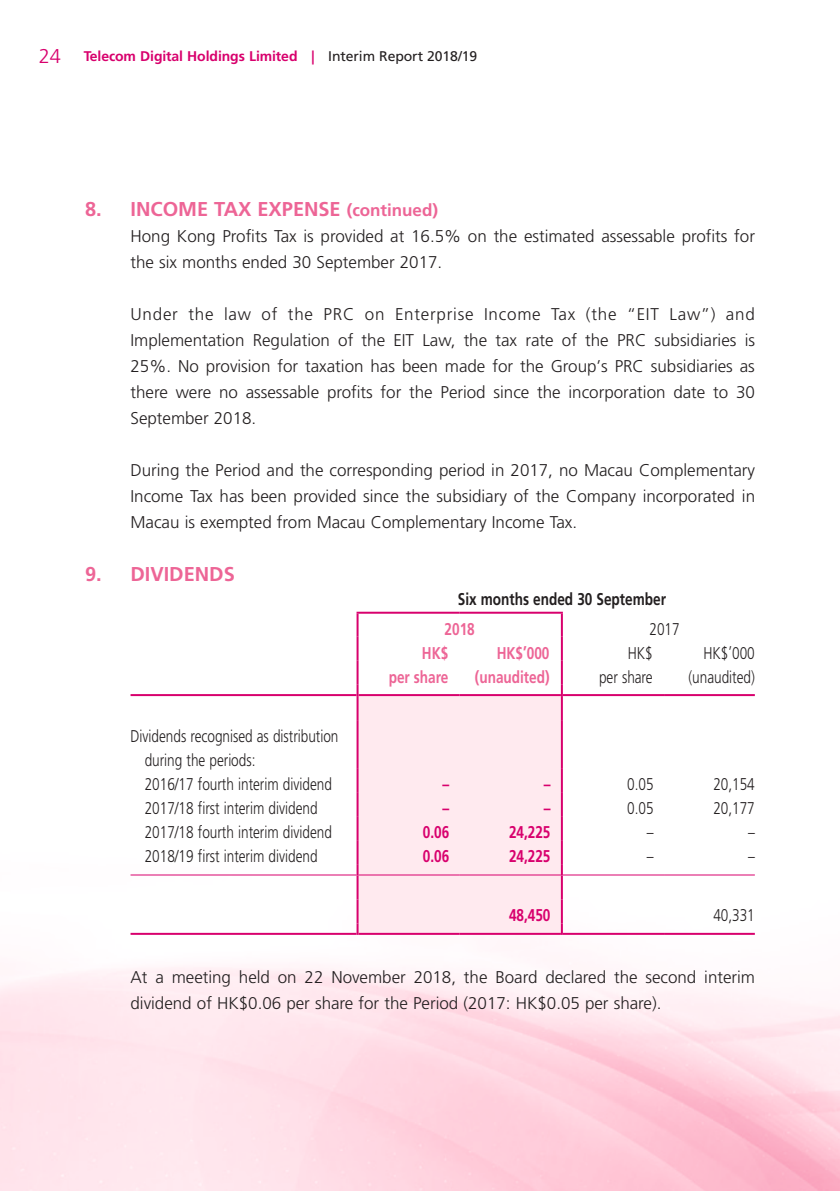
<style>
.page{position:relative;width:840px;height:1191px;background:#fff}
.page>*{position:absolute;margin:0;border:0;box-sizing:border-box;transform-origin:0 0}
.Heading_3{font:700 20px "Frutiger LT Std";color:#ed6596}
.Body_Text{font:300 17px/26px "Frutiger LT Std";color:#231f20}
.Body_Text-2{font:300 17px/24px "Frutiger LT Std";color:#231f20;scale:.8 1}
.Body_Text-3{font:700 17px "Frutiger LT Std";color:#ed6596;scale:.8 1}
.Body_Text-4{font:700 17px "Frutiger LT Std";color:#d8006d;scale:.8 1}
.Body_Text-5{font:700 17px "Frutiger LT Std";color:#231f20;scale:.8 1}
.t1{font:700 14px "Frutiger LT Std";letter-spacing:-.005em;color:#d8006d}
.s1{font-weight:300;font-size:20px}
.s2{font-weight:400;color:#231f20}
.s3{font-size:17px}
</style>
<div class="page">
<img style="left:0;top:611px;width:839px;height:580px">
<div style="left:358px;top:696px;width:202px;height:237px;background:#ffeaef"></div>
<hr style="left:356px;top:696px;width:2px;height:24px;background:#d8006d">
<hr style="left:356px;top:720px;width:2px;height:48px;background:#d8006d">
<hr style="left:356px;top:768px;width:2px;height:24px;background:#d8006d">
<hr style="left:356px;top:792px;width:2px;height:24px;background:#d8006d">
<hr style="left:356px;top:816px;width:2px;height:24px;background:#d8006d">
<hr style="left:356px;top:840px;width:2px;height:24px;background:#d8006d">
<hr style="left:356px;top:875px;width:2px;height:24px;background:#d8006d">
<hr style="left:356px;top:899px;width:2px;height:24px;background:#d8006d">
<hr style="left:560px;top:696px;width:2px;height:24px;background:#d8006d">
<hr style="left:560px;top:720px;width:2px;height:48px;background:#d8006d">
<hr style="left:560px;top:768px;width:2px;height:24px;background:#d8006d">
<hr style="left:560px;top:792px;width:2px;height:24px;background:#d8006d">
<hr style="left:560px;top:816px;width:2px;height:24px;background:#d8006d">
<hr style="left:560px;top:840px;width:2px;height:24px;background:#d8006d">
<svg style="left:560px;top:864px;width:2px;height:11px"></svg>
<hr style="left:560px;top:875px;width:2px;height:24px;background:#d8006d">
<hr style="left:560px;top:899px;width:2px;height:24px;background:#d8006d">
<svg style="left:356px;top:923px;width:2px;height:12px"></svg>
<svg style="left:560px;top:923px;width:2px;height:12px"></svg>
<svg style="left:356px;top:864px;width:2px;height:11px"></svg>
<hr style="left:356px;top:613px;width:2px;height:23px;background:#d8006d">
<hr style="left:560px;top:613px;width:2px;height:23px;background:#d8006d">
<hr style="left:356px;top:636px;width:2px;height:24px;background:#d8006d">
<hr style="left:356px;top:660px;width:2px;height:24px;background:#d8006d">
<hr style="left:356px;top:611px;width:103px;height:2px;background:#d8006d">
<hr style="left:459px;top:611px;width:103px;height:2px;background:#d8006d">
<hr style="left:560px;top:636px;width:2px;height:24px;background:#d8006d">
<hr style="left:560px;top:660px;width:2px;height:24px;background:#d8006d">
<svg style="left:356px;top:684px;width:2px;height:12px"></svg>
<svg style="left:560px;top:684px;width:2px;height:12px"></svg>
<hr style="left:130px;top:694px;width:226px;height:2px;background:#d8006d">
<hr style="left:358px;top:694px;width:101px;height:2px;background:#d8006d">
<hr style="left:459px;top:694px;width:101px;height:2px;background:#d8006d">
<hr style="left:562px;top:694px;width:101px;height:2px;background:#d8006d">
<hr style="left:663px;top:694px;width:91px;height:2px;background:#d8006d">
<hr style="left:130px;top:874px;width:226px;height:1px;background:#d8006d">
<hr style="left:358px;top:874px;width:101px;height:1px;background:#d8006d">
<hr style="left:459px;top:874px;width:101px;height:1px;background:#d8006d">
<hr style="left:562px;top:874px;width:101px;height:1px;background:#d8006d">
<hr style="left:663px;top:874px;width:91px;height:1px;background:#d8006d">
<hr style="left:130px;top:933px;width:226px;height:2px;background:#d8006d">
<hr style="left:358px;top:933px;width:101px;height:2px;background:#d8006d">
<hr style="left:459px;top:933px;width:101px;height:2px;background:#d8006d">
<hr style="left:562px;top:933px;width:101px;height:2px;background:#d8006d">
<hr style="left:663px;top:933px;width:91px;height:2px;background:#d8006d">
<p class="t1" style="left:39px;top:48px;width:439px"><span class="s1">24</span> Telecom Digital Holdings Limited | <span class="s2">Interim Report 2018/19</span></p>
<p class="Heading_3" style="left:85px;top:198px;width:354px">8. INCOME TAX EXPENSE <span class="s3">(continued)</span></p>
<p class="Body_Text" style="left:130px;top:224px;width:625px">Hong Kong Profits Tax is provided at 16.5% on the estimated assessable profits for the six months ended 30 September 2017.</p>
<p class="Body_Text" style="left:130px;top:302px;width:625px;text-align:justify">Under the law of the PRC on Enterprise Income Tax (the “EIT Law”) and Implementation Regulation of the EIT Law, the tax rate of the PRC subsidiaries is 25%. No provision for taxation has been made for the Group’s PRC subsidiaries as there were no assessable profits for the Period since the incorporation date to 30<br>September 2018.</p>
<p class="Body_Text" style="left:130px;top:458px;width:625px;text-align:justify">During the Period and the corresponding period in 2017, no Macau Complementary Income Tax has been provided since the subsidiary of the Company incorporated in Macau is exempted from Macau Complementary Income Tax.</p>
<p class="Heading_3" style="left:85px;top:562px;width:151px">9. DIVIDENDS</p>
<p class="Body_Text-5" style="left:457px;top:589px;width:261px">Six months ended 30 September</p>
<p class="Body_Text-3" style="left:444px;top:618px;width:39px">2018</p>
<p class="Body_Text-2" style="left:649px;top:617px;width:39px">2017</p>
<p class="Body_Text-3" style="left:421px;top:642px;width:34px">HK$</p>
<p class="Body_Text-3" style="left:496px;top:642px;width:67px">HK$’000</p>
<p class="Body_Text-2" style="left:627px;top:641px;width:33px">HK$</p>
<p class="Body_Text-2" style="left:703px;top:641px;width:66px">HK$’000</p>
<p class="Body_Text-3" style="left:388px;top:666px;width:76px">per share</p>
<p class="Body_Text-3" style="left:474px;top:666px;width:95px">(unaudited)</p>
<p class="Body_Text-2" style="left:598px;top:665px;width:68px">per share</p>
<p class="Body_Text-2" style="left:688px;top:665px;width:84px">(unaudited)</p>
<p class="Body_Text-2" style="left:145px;top:724px;width:243px;text-indent:-14px">Dividends recognised as distribution during the periods:</p>
<p class="Body_Text-2" style="left:145px;top:772px;width:235px">2016/17 fourth interim dividend</p>
<p class="Body_Text-4" style="left:442px;top:774px;width:10px">–</p>
<p class="Body_Text-4" style="left:543px;top:774px;width:10px">–</p>
<p class="Body_Text-2" style="left:627px;top:772px;width:34px">0.05</p>
<p class="Body_Text-2" style="left:713px;top:772px;width:53px">20,154</p>
<p class="Body_Text-2" style="left:145px;top:796px;width:217px">2017/18 first interim dividend</p>
<p class="Body_Text-4" style="left:442px;top:798px;width:10px">–</p>
<p class="Body_Text-4" style="left:543px;top:798px;width:10px">–</p>
<p class="Body_Text-2" style="left:627px;top:796px;width:34px">0.05</p>
<p class="Body_Text-2" style="left:713px;top:796px;width:53px">20,177</p>
<p class="Body_Text-2" style="left:145px;top:820px;width:235px">2017/18 fourth interim dividend</p>
<p class="Body_Text-4" style="left:422px;top:822px;width:34px">0.06</p>
<p class="Body_Text-4" style="left:508px;top:822px;width:53px">24,225</p>
<p class="Body_Text-2" style="left:646px;top:820px;width:10px">–</p>
<p class="Body_Text-2" style="left:747px;top:820px;width:10px">–</p>
<p class="Body_Text-2" style="left:145px;top:844px;width:217px">2018/19 first interim dividend</p>
<p class="Body_Text-4" style="left:422px;top:846px;width:34px">0.06</p>
<p class="Body_Text-4" style="left:508px;top:846px;width:53px">24,225</p>
<p class="Body_Text-2" style="left:646px;top:844px;width:10px">–</p>
<p class="Body_Text-2" style="left:747px;top:844px;width:10px">–</p>
<p class="Body_Text-4" style="left:508px;top:905px;width:53px">48,450</p>
<p class="Body_Text-2" style="left:713px;top:903px;width:53px">40,331</p>
<p class="Body_Text" style="left:130px;top:964px;width:625px">At a meeting held on 22 November 2018, the Board declared the second interim dividend of HK$0.06 per share for the Period (2017: HK$0.05 per share).</p>
</div>
